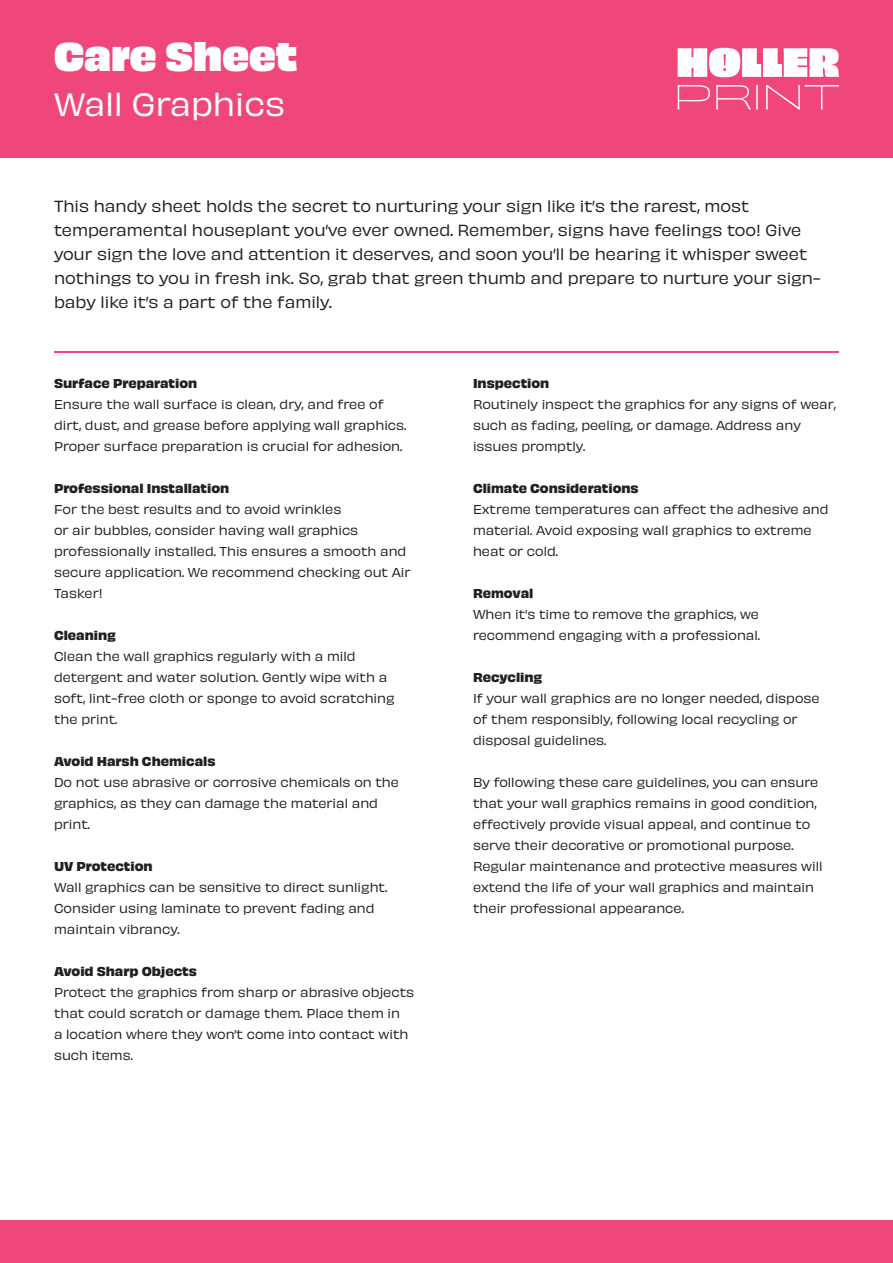
<style>
.page{position:relative;width:893px;height:1263px;background:#fff}
.page>*{position:absolute;margin:0;border:0;box-sizing:border-box;transform-origin:0 0}
.t1{font:37.5px "Obviously Blck";color:#fff}
.t2{font:30px "Obviously";color:#fff}
.t3{font:15px/24px "Obviously";color:#231f20}
.t4{font:12px/21px "Obviously";color:#231f20}
.t5{font:700 12px "Obviously";color:#231f20}
</style>
<div class="page">
<hr style="left:54px;top:351px;width:785px;height:2px;background:#f0477a">
<div style="left:0;top:1220px;width:893px;height:43px;background:#f0477a"></div>
<div style="left:0;top:0;width:893px;height:157px;background:#f0477a"></div>
<svg style="left:678px;top:85px;width:32px;height:25px"></svg>
<svg style="left:716px;top:85px;width:42px;height:25px"></svg>
<svg style="left:766px;top:85px;width:73px;height:25px"></svg>
<svg style="left:677px;top:48px;width:162px;height:29px;background:#fce1e9"></svg>
<p class="t1" style="left:54px;top:27px;width:245px">Care Sheet</p>
<p class="t2" style="left:54px;top:82px;width:233px">Wall Graphics</p>
<p class="t3" style="left:54px;top:193px;width:768px">This handy sheet holds the secret to nurturing your sign like it’s the rarest, most temperamental houseplant you’ve ever owned. Remember, signs have feelings too! Give your sign the love and attention it deserves, and soon you’ll be hearing it whisper sweet nothings to you in fresh ink. So, grab that green thumb and prepare to nurture your sign&shy;baby like it’s a part of the family.</p>
<p class="t5" style="left:54px;top:374px;width:145px">Surface Preparation</p>
<p class="t4" style="left:54px;top:393px;width:354px">Ensure the wall surface is clean, dry, and free of dirt, dust, and grease before applying wall graphics.<br>Proper surface preparation is crucial for adhesion.</p>
<p class="t5" style="left:54px;top:479px;width:177px">Professional Installation</p>
<p class="t4" style="left:54px;top:498px;width:358px">For the best results and to avoid wrinkles<br>or air bubbles, consider having wall graphics professionally installed. This ensures a smooth and secure application. We recommend checking out Air Tasker!</p>
<p class="t5" style="left:54px;top:626px;width:64px">Cleaning</p>
<p class="t4" style="left:54px;top:645px;width:342px">Clean the wall graphics regularly with a mild detergent and water solution. Gently wipe with a soft, lint-free cloth or sponge to avoid scratching the print.</p>
<p class="t5" style="left:54px;top:752px;width:163px">Avoid Harsh Chemicals</p>
<p class="t4" style="left:54px;top:771px;width:347px">Do not use abrasive or corrosive chemicals on the graphics, as they can damage the material and print.</p>
<p class="t5" style="left:54px;top:857px;width:100px">UV Protection</p>
<p class="t4" style="left:54px;top:876px;width:335px">Wall graphics can be sensitive to direct sunlight.<br>Consider using laminate to prevent fading and maintain vibrancy.</p>
<p class="t5" style="left:54px;top:962px;width:144px">Avoid Sharp Objects</p>
<p class="t4" style="left:54px;top:981px;width:362px">Protect the graphics from sharp or abrasive objects that could scratch or damage them. Place them in<br>a location where they won’t come into contact with such items.</p>
<p class="t5" style="left:473px;top:374px;width:78px">Inspection</p>
<p class="t4" style="left:473px;top:393px;width:365px">Routinely inspect the graphics for any signs of wear, such as fading, peeling, or damage. Address any issues promptly.</p>
<p class="t5" style="left:473px;top:479px;width:167px">Climate Considerations</p>
<p class="t4" style="left:473px;top:498px;width:357px">Extreme temperatures can affect the adhesive and material. Avoid exposing wall graphics to extreme heat or cold.</p>
<p class="t5" style="left:473px;top:584px;width:62px">Removal</p>
<p class="t4" style="left:473px;top:603px;width:288px">When it’s time to remove the graphics, we recommend engaging with a professional.</p>
<p class="t5" style="left:473px;top:668px;width:71px">Recycling</p>
<p class="t4" style="left:473px;top:687px;width:348px">If your wall graphics are no longer needed, dispose of them responsibly, following local recycling or disposal guidelines.</p>
<p class="t4" style="left:473px;top:771px;width:351px">By following these care guidelines, you can ensure that your wall graphics remains in good condition, effectively provide visual appeal, and continue to serve their decorative or promotional purpose.<br>Regular maintenance and protective measures will extend the life of your wall graphics and maintain their professional appearance.</p>
</div>
